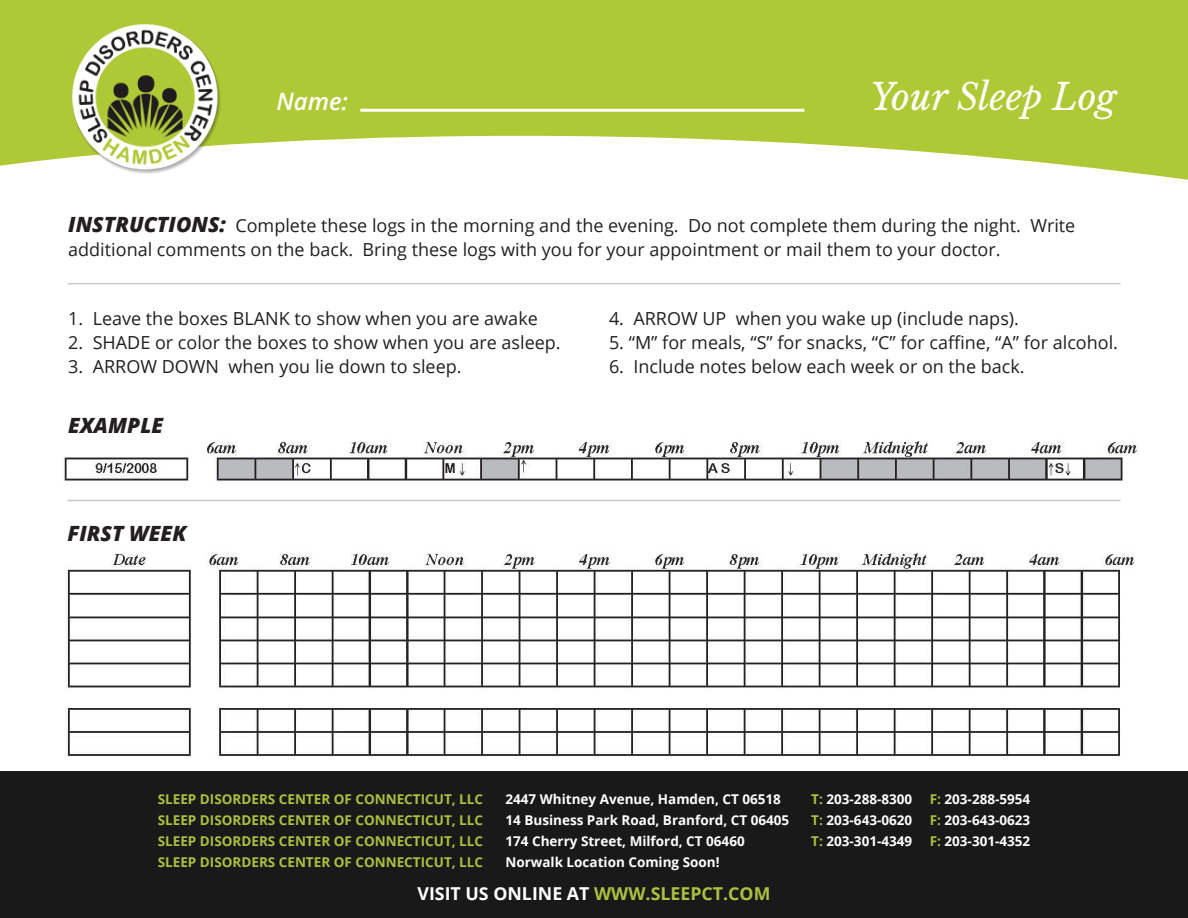
<style>
.page{position:relative;width:1188px;height:918px;background:#fff}
.page>*{position:absolute;margin:0;border:0;box-sizing:border-box;transform-origin:0 0}
.t1{font:italic 36px "Libre Baskerville";color:#fff}
.t2{font:italic 600 24px "Open Sans";color:#fff}
.t3{font:italic 800 21px "Open Sans";color:#231f20}
.t4{font:18px/24px "Open Sans";color:#231f20}
.t5{font:700 17.85px "Open Sans";color:#fff}
.t6{font:700 13.5px/21px "Open Sans";color:#fff}
.t7{font:700 13.5px/21px "Open Sans";color:#abc13f;text-align:justify}
.s1{font-weight:800;font-style:italic;font-size:21px}
.s2{color:#abc13f}
</style>
<div class="page">
<svg style="left:0;top:0;width:1188px;height:180px;fill:#afc936"></svg>
<img style="left:63px;top:15px;width:164px;height:163px">
<hr style="left:360px;top:109px;width:444px;height:3px;background:#fff">
<hr style="left:68px;top:283px;width:1052px;height:1px;background:#c7c8ca">
<hr style="left:68px;top:500px;width:1052px;height:1px;background:#c7c8ca">
<img style="left:66px;top:553px;width:1068px;height:204px">
<img style="left:62px;top:441px;width:1076px;height:40px">
<div style="left:0;top:771px;width:1188px;height:147px;background:#191919"></div>
<h2 class="t2" style="left:276px;top:85px;width:73px">Name:</h2>
<h1 class="t1" style="left:870px;top:75px;width:248px">Your Sleep Log</h1>
<p class="t4" style="left:68px;top:213px;width:1009px"><span class="s1">INSTRUCTIONS:</span> Complete these logs in the morning and the evening. Do not complete them during the night. Write additional comments on the back. Bring these logs with you for your appointment or mail them to your doctor.</p>
<p class="t4" style="left:68px;top:306px;width:471px">1. Leave the boxes BLANK to show when you are awake</p>
<p class="t4" style="left:68px;top:330px;width:494px">2. SHADE or color the boxes to show when you are asleep.</p>
<p class="t4" style="left:68px;top:354px;width:395px">3. ARROW DOWN when you lie down to sleep.</p>
<p class="t3" style="left:68px;top:409px;width:96px">EXAMPLE</p>
<p class="t3" style="left:67px;top:518px;width:120px">FIRST WEEK</p>
<p class="t4" style="left:609px;top:306px;width:412px">4. ARROW UP when you wake up (include naps).</p>
<p class="t4" style="left:609px;top:330px;width:511px">5. “M” for meals, “S” for snacks, “C” for caffine, “A” for alcohol.</p>
<p class="t4" style="left:609px;top:354px;width:417px">6. Include notes below each week or on the back.</p>
<p class="t7" style="left:158px;top:788px;width:327px">SLEEP DISORDERS CENTER OF CONNECTICUT, LLC SLEEP DISORDERS CENTER OF CONNECTICUT, LLC SLEEP DISORDERS CENTER OF CONNECTICUT, LLC SLEEP DISORDERS CENTER OF CONNECTICUT, LLC</p>
<p class="t6" style="left:505px;top:788px;width:285px">2447 Whitney Avenue, Hamden, CT 06518<br>14 Business Park Road, Branford, CT 06405<br>174 Cherry Street, Milford, CT 06460<br>Norwalk Location Coming Soon!</p>
<p class="t6" style="left:811px;top:788px;width:102px"><span class="s2">T:</span> 203-288-8300</p>
<p class="t6" style="left:930px;top:788px;width:102px"><span class="s2">F:</span> 203-288-5954</p>
<p class="t6" style="left:811px;top:809px;width:102px"><span class="s2">T:</span> 203-643-0620</p>
<p class="t6" style="left:930px;top:809px;width:102px"><span class="s2">F:</span> 203-643-0623</p>
<p class="t6" style="left:811px;top:830px;width:102px"><span class="s2">T:</span> 203-301-4349</p>
<p class="t6" style="left:930px;top:830px;width:102px"><span class="s2">F:</span> 203-301-4352</p>
<p class="t5" style="left:417px;top:881px;width:355px">VISIT US ONLINE AT <span class="s2">WWW.SLEEPCT.COM</span></p>
</div>
